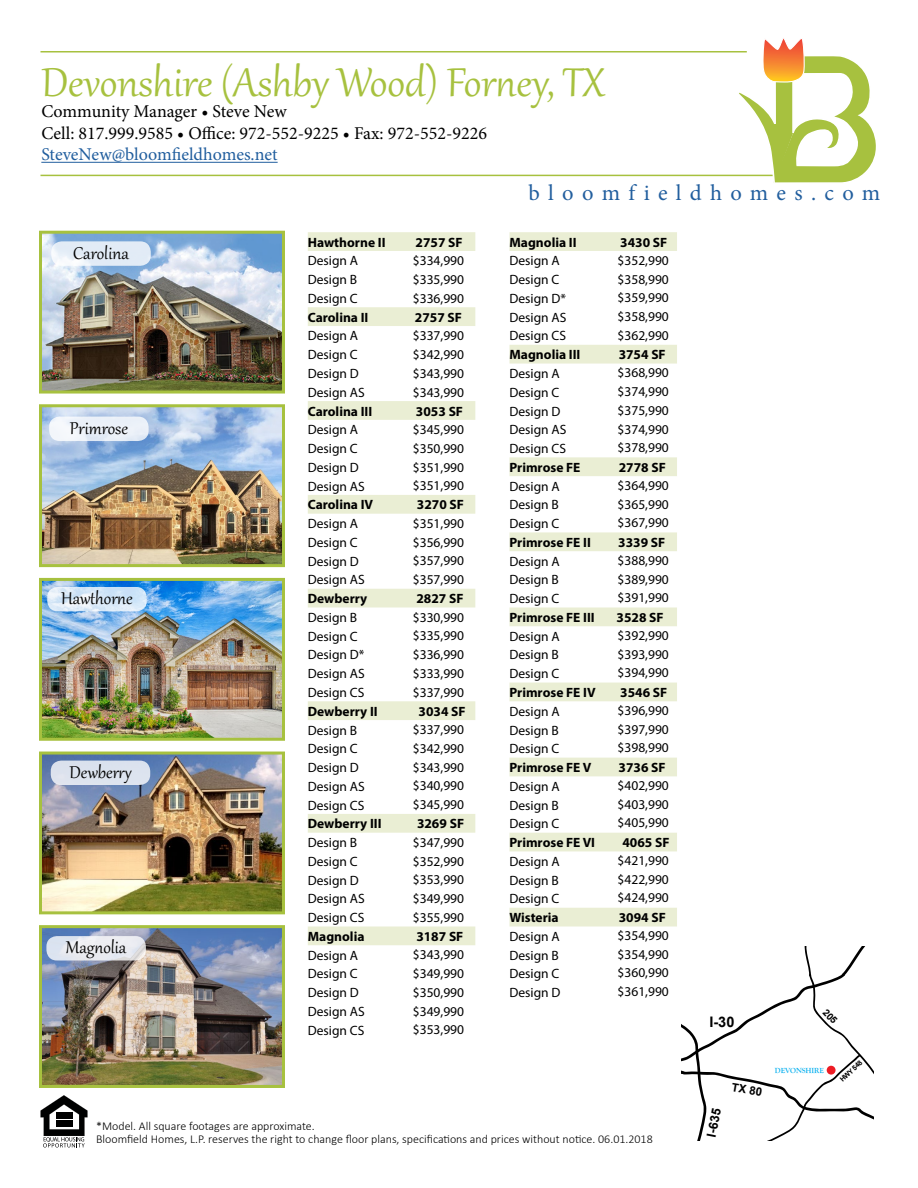
<style>
.page{position:relative;width:918px;height:1188px;background:#fff}
.page>*{position:absolute;margin:0;border:0;box-sizing:border-box;transform-origin:0 0}
.t1{font:49.5px "Gabriola";color:#a7c13f}
.t2{font:22.5px "Minion Pro";letter-spacing:.37em;color:#215e9e}
.t3{font:21px "Gabriola";color:#000}
.t4{font:18px/21.6px "Minion Pro";color:#000}
.t5{font:18px "Minion Pro";letter-spacing:-.005em;color:#215e9e}
.t6{font:700 14.55px "Arial";color:#000}
.t7{font:13.5px/18.8px "Myriad Pro";color:#000;text-align:justify}
.t8{font:700 13.5px "Myriad Pro";color:#000}
.t9{font:700 12.75px "Arial";color:#000}
.t10{font:300 12px/13.5px "Calibri";color:#000}
.t11{font:700 11.55px "Arial";color:#000}
.t12{font:700 7.65px "Goudy Old Style T";color:#00aeef}
.t13{font:700 7.05px "Arial";color:#000}
</style>
<div class="page">
<hr style="left:41px;top:162px;width:237px;height:1px;background:#215e9e">
<hr style="left:40px;top:175px;width:775px;height:1px;background:#a7c13f">
<hr style="left:40px;top:51px;width:707px;height:1px;background:#a7c13f">
<svg style="left:736px;top:38px;width:140px;height:145px"></svg>
<svg style="left:40px;top:1095px;width:48px;height:53px"></svg>
<div style="left:56px;top:1112px;width:16px;height:7px;background:#000"></div>
<div style="left:56px;top:1121px;width:16px;height:6px;background:#000"></div>
<svg style="left:308px;top:232px;width:167px;height:713px"></svg>
<svg style="left:510px;top:232px;width:167px;height:619px"></svg>
<div style="left:510px;top:908px;width:167px;height:19px;background:#eaeed4"></div>
<img style="left:43px;top:235px;width:238px;height:155px">
<div style="left:39px;top:231px;width:246px;height:163px;border:3px solid #a7c13f"></div>
<svg style="left:51px;top:241px;width:100px;height:25px;background:#e2ebf6"></svg>
<img style="left:43px;top:582px;width:238px;height:155px">
<div style="left:39px;top:578px;width:246px;height:163px;border:3px solid #a7c13f"></div>
<svg style="left:47px;top:587px;width:100px;height:24px;background:#d9e9f8"></svg>
<img style="left:43px;top:929px;width:238px;height:155px">
<div style="left:39px;top:925px;width:246px;height:163px;border:3px solid #a7c13f"></div>
<svg style="left:46px;top:936px;width:100px;height:25px;background:#e3e6ed"></svg>
<img style="left:43px;top:756px;width:238px;height:154px">
<div style="left:39px;top:752px;width:246px;height:162px;border:3px solid #a7c13f"></div>
<div style="left:51px;top:761px;width:99px;height:24px;background:#dce3ee;border-radius:11px"></div>
<img style="left:43px;top:408px;width:238px;height:155px">
<div style="left:39px;top:404px;width:246px;height:163px;border:3px solid #a7c13f"></div>
<div style="left:49px;top:417px;width:100px;height:24px;background:#ecf1f9;border-radius:11px"></div>
<svg style="left:681px;top:947px;width:192px;height:193px"></svg>
<h1 class="t1" style="left:41px;top:50px;width:566px">Devonshire (Ashby Wood) Forney, TX</h1>
<h3 class="t4" style="left:41px;top:101px;width:447px">Community Manager • Steve New<br>Cell: 817.999.9585 • Office: 972-552-9225 • Fax: 972-552-9226</h3>
<h3 class="t5" style="left:41px;top:143px;width:238px">SteveNew@bloomfieldhomes.net</h3>
<h3 class="t3" style="left:73px;top:239px;width:57px">Carolina</h3>
<h3 class="t3" style="left:70px;top:414px;width:59px">Primrose</h3>
<h3 class="t3" style="left:61px;top:585px;width:73px">Hawthorne</h3>
<h3 class="t3" style="left:70px;top:758px;width:64px">Dewberry</h3>
<h3 class="t3" style="left:66px;top:934px;width:62px">Magnolia</h3>
<p class="t8" style="left:308px;top:233px;width:79px">Hawthorne II</p>
<p class="t8" style="left:416px;top:233px;width:49px">2757 SF</p>
<p class="t7" style="left:308px;top:251px;width:52px">Design A Design B Design C</p>
<p class="t8" style="left:308px;top:308px;width:62px">Carolina II</p>
<p class="t8" style="left:415px;top:308px;width:49px">2757 SF</p>
<p class="t7" style="left:308px;top:326px;width:59px;text-align:left">Design A<br>Design C<br>Design D<br>Design AS</p>
<p class="t8" style="left:308px;top:402px;width:66px">Carolina III</p>
<p class="t8" style="left:416px;top:402px;width:49px">3053 SF</p>
<p class="t7" style="left:308px;top:420px;width:59px;text-align:left">Design A<br>Design C<br>Design D<br>Design AS</p>
<p class="t8" style="left:308px;top:496px;width:67px">Carolina IV</p>
<p class="t8" style="left:417px;top:496px;width:49px">3270 SF</p>
<p class="t7" style="left:308px;top:514px;width:59px;text-align:left">Design A<br>Design C<br>Design D<br>Design AS</p>
<p class="t8" style="left:308px;top:590px;width:61px">Dewberry</p>
<p class="t8" style="left:416px;top:590px;width:49px">2827 SF</p>
<p class="t7" style="left:308px;top:608px;width:59px;text-align:left">Design B<br>Design C<br>Design D*<br>Design AS<br>Design CS</p>
<p class="t8" style="left:308px;top:702px;width:71px">Dewberry II</p>
<p class="t8" style="left:419px;top:702px;width:49px">3034 SF</p>
<p class="t7" style="left:308px;top:720px;width:59px;text-align:left">Design B<br>Design C<br>Design D<br>Design AS<br>Design CS</p>
<p class="t8" style="left:308px;top:815px;width:75px">Dewberry III</p>
<p class="t8" style="left:417px;top:815px;width:49px">3269 SF</p>
<p class="t7" style="left:308px;top:833px;width:59px;text-align:left">Design B<br>Design C<br>Design D<br>Design AS<br>Design CS</p>
<p class="t8" style="left:308px;top:928px;width:58px">Magnolia</p>
<p class="t8" style="left:416px;top:928px;width:49px">3187 SF</p>
<p class="t7" style="left:308px;top:946px;width:59px;text-align:left">Design A<br>Design C<br>Design D<br>Design AS<br>Design CS</p>
<p class="t7" style="left:413px;top:251px;width:53px">$334,990 $335,990 $336,990</p>
<p class="t7" style="left:413px;top:326px;width:53px">$337,990 $342,990 $343,990 $343,990</p>
<p class="t7" style="left:413px;top:420px;width:53px">$345,990 $350,990 $351,990 $351,990</p>
<p class="t7" style="left:413px;top:514px;width:53px">$351,990 $356,990 $357,990 $357,990</p>
<p class="t7" style="left:413px;top:608px;width:53px">$330,990 $335,990 $336,990 $333,990 $337,990</p>
<p class="t7" style="left:413px;top:720px;width:53px">$337,990 $342,990 $343,990 $340,990 $345,990</p>
<p class="t7" style="left:413px;top:833px;width:53px">$347,990 $352,990 $353,990 $349,990 $355,990</p>
<p class="t7" style="left:413px;top:945px;width:53px">$343,990 $349,990 $350,990 $349,990 $353,990</p>
<h2 class="t2" style="left:529px;top:178px;width:353px">bloomfieldhomes.com</h2>
<p class="t8" style="left:510px;top:233px;width:69px">Magnolia II</p>
<p class="t8" style="left:620px;top:233px;width:49px">3430 SF</p>
<p class="t7" style="left:510px;top:251px;width:59px;text-align:left">Design A<br>Design C<br>Design D*<br>Design AS<br>Design CS</p>
<p class="t8" style="left:510px;top:346px;width:72px">Magnolia III</p>
<p class="t8" style="left:619px;top:346px;width:49px">3754 SF</p>
<p class="t7" style="left:510px;top:364px;width:59px;text-align:left">Design A<br>Design C<br>Design D<br>Design AS<br>Design CS</p>
<p class="t8" style="left:510px;top:458px;width:73px">Primrose FE</p>
<p class="t8" style="left:619px;top:458px;width:49px">2778 SF</p>
<p class="t7" style="left:510px;top:476px;width:52px">Design A Design B Design C</p>
<p class="t8" style="left:510px;top:534px;width:83px">Primrose FE II</p>
<p class="t8" style="left:618px;top:534px;width:49px">3339 SF</p>
<p class="t7" style="left:510px;top:552px;width:52px">Design A Design B Design C</p>
<p class="t8" style="left:510px;top:609px;width:87px">Primrose FE III</p>
<p class="t8" style="left:617px;top:609px;width:49px">3528 SF</p>
<p class="t7" style="left:510px;top:627px;width:52px">Design A Design B Design C</p>
<p class="t8" style="left:510px;top:684px;width:88px">Primrose FE IV</p>
<p class="t8" style="left:620px;top:684px;width:49px">3546 SF</p>
<p class="t7" style="left:510px;top:702px;width:52px">Design A Design B Design C</p>
<p class="t8" style="left:510px;top:759px;width:83px">Primrose FE V</p>
<p class="t8" style="left:619px;top:759px;width:49px">3736 SF</p>
<p class="t7" style="left:510px;top:777px;width:52px">Design A Design B Design C</p>
<p class="t8" style="left:510px;top:834px;width:87px">Primrose FE VI</p>
<p class="t8" style="left:622px;top:834px;width:49px">4065 SF</p>
<p class="t7" style="left:510px;top:852px;width:52px">Design A Design B Design C</p>
<p class="t8" style="left:510px;top:909px;width:51px">Wisteria</p>
<p class="t8" style="left:619px;top:909px;width:49px">3094 SF</p>
<p class="t7" style="left:510px;top:927px;width:53px;text-align:left">Design A<br>Design B<br>Design C<br>Design D</p>
<p class="t7" style="left:618px;top:251px;width:53px">$352,990 $358,990 $359,990 $358,990 $362,990</p>
<p class="t7" style="left:618px;top:363px;width:53px">$368,990 $374,990 $375,990 $374,990 $378,990</p>
<p class="t7" style="left:618px;top:476px;width:53px">$364,990 $365,990 $367,990</p>
<p class="t7" style="left:618px;top:551px;width:53px">$388,990 $389,990 $391,990</p>
<p class="t7" style="left:618px;top:626px;width:53px">$392,990 $393,990 $394,990</p>
<p class="t7" style="left:618px;top:701px;width:53px">$396,990 $397,990 $398,990</p>
<p class="t7" style="left:618px;top:776px;width:53px">$402,990 $403,990 $405,990</p>
<p class="t7" style="left:618px;top:851px;width:53px">$421,990 $422,990 $424,990</p>
<p class="t7" style="left:618px;top:926px;width:53px">$354,990 $354,990 $360,990 $361,990</p>
<p class="t6" style="left:709px;top:1012px;width:27px">I-30</p>
<p class="t11" style="left:733px;top:1079px;width:32px;rotate:10deg">TX 80</p>
<p class="t12" style="left:775px;top:1066px;width:51px">DEVONSHIRE</p>
<p class="t13" style="left:838px;top:1077px;width:29px;rotate:-44deg">HWY 548</p>
<p class="t10" style="left:96px;top:1119px;width:558px">*Model. All square footages are approximate.<br>Bloomfield Homes, L.P. reserves the right to change floor plans, specifications and prices without notice. 06.01.2018</p>
<p class="t9" style="left:702px;top:1135px;width:30px;rotate:-79deg">I-635</p>
</div>
